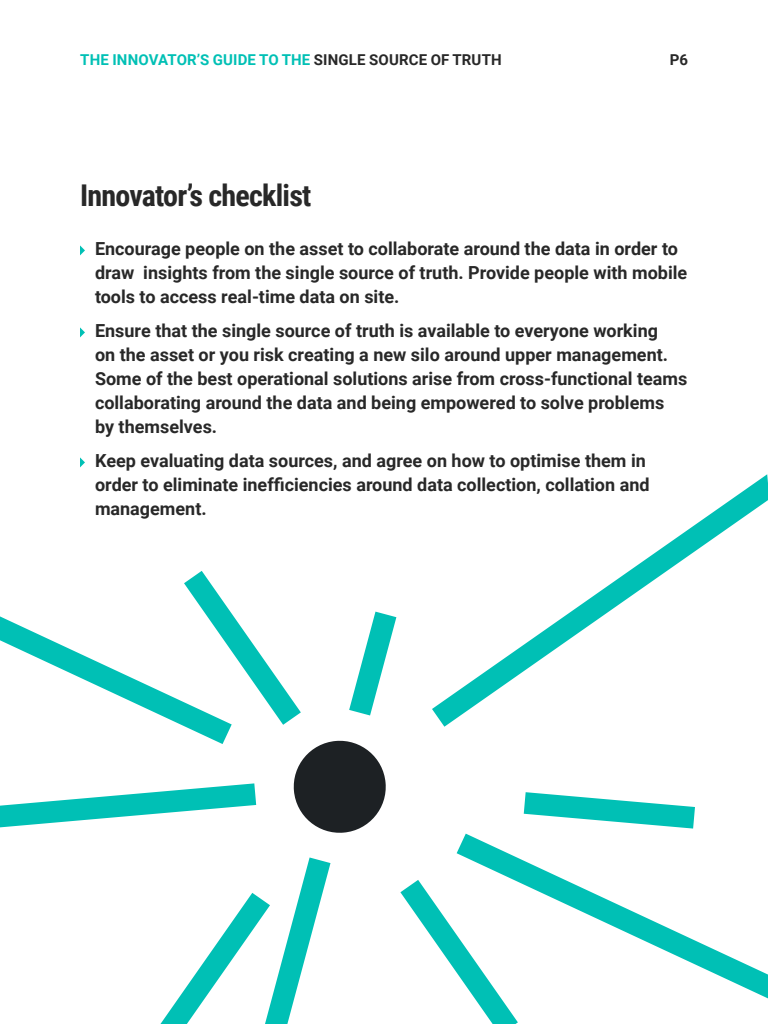
<style>
.page{position:relative;width:768px;height:1024px;background:#fff}
.page>*{position:absolute;margin:0;border:0;box-sizing:border-box;transform-origin:0 0}
.Subheading{font:700 30px "Roboto Condensed";letter-spacing:-.025em;color:#282828}
.List{font:700 18px/24px "Roboto";color:#282828}
.t1{font:700 15px "Roboto";letter-spacing:.01em;color:#00c0b5}
.t2{font:700 15px "Roboto";color:#282828}
.s1{color:#282828}
</style>
<div class="page">
<svg style="left:80px;top:245px;width:5px;height:10px"></svg>
<svg style="left:80px;top:327px;width:5px;height:10px"></svg>
<svg style="left:80px;top:457px;width:5px;height:10px"></svg>
<svg style="left:432px;top:474px;width:336px;height:253px"></svg>
<svg style="left:160px;top:857px;width:171px;height:167px"></svg>
<svg style="left:400px;top:880px;width:118px;height:144px"></svg>
<svg style="left:457px;top:834px;width:311px;height:164px"></svg>
<svg style="left:524px;top:792px;width:171px;height:37px"></svg>
<svg style="left:0;top:571px;width:396px;height:262px"></svg>
<p class="t1" style="left:80px;top:49px;width:423px">THE INNOVATOR’S GUIDE TO THE <span class="s1">SINGLE SOURCE OF TRUTH</span></p>
<p class="t2" style="left:670px;top:49px;width:20px">P6</p>
<p class="Subheading" style="left:80px;top:175px;width:233px">Innovator’s checklist</p>
<p class="List" style="left:95px;top:236px;width:594px">Encourage people on the asset to collaborate around the data in order to draw insights from the single source of truth. Provide people with mobile tools to access real-time data on site.</p>
<p class="List" style="left:95px;top:318px;width:594px">Ensure that the single source of truth is available to everyone working<br>on the asset or you risk creating a new silo around upper management.<br>Some of the best operational solutions arise from cross-functional teams collaborating around the data and being empowered to solve problems by themselves.</p>
<p class="List" style="left:95px;top:448px;width:556px">Keep evaluating data sources, and agree on how to optimise them in order to eliminate inefficiencies around data collection, collation and management.</p>
</div>
